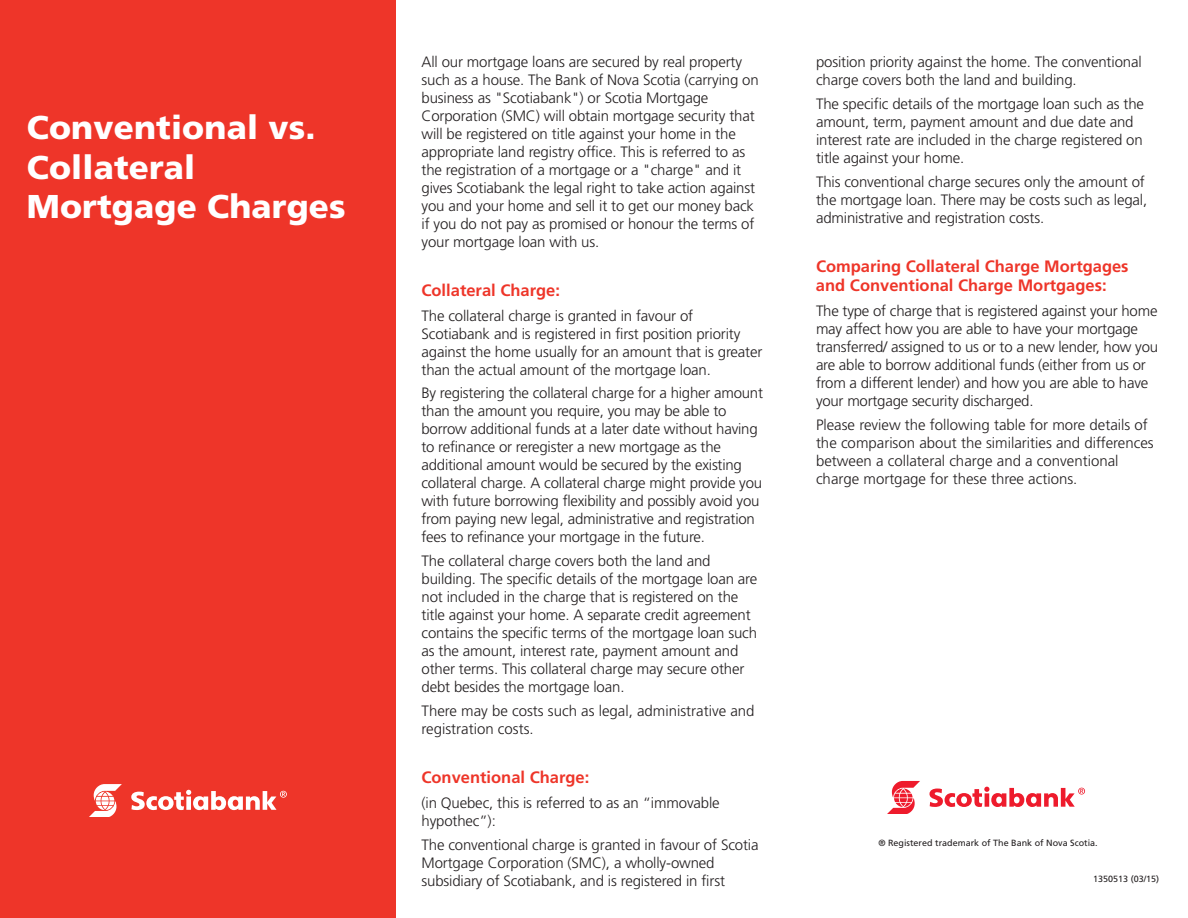
<style>
.page{position:relative;width:1188px;height:918px;background:#fff}
.page>*{position:absolute;margin:0;border:0;box-sizing:border-box;transform-origin:0 0}
.t1{font:900 33px/39.6px "Frutiger";letter-spacing:.005em;color:#fff}
.t2{font:700 16.5px/19.8px "Frutiger";color:#ee3529}
.t3{font:300 15px/18px "Frutiger";letter-spacing:-.01em;color:#231f20}
.t4{font:9px "Frutiger";color:#231f20}
</style>
<div class="page">
<div style="left:0;top:0;width:396px;height:918px;background:#ee3529"></div>
<svg style="left:888px;top:781px;width:32px;height:32px"></svg>
<svg style="left:930px;top:787px;width:155px;height:20px"></svg>
<svg style="left:90px;top:784px;width:32px;height:32px"></svg>
<svg style="left:131px;top:790px;width:156px;height:20px"></svg>
<h1 class="t1" style="left:27px;top:110px;width:320px">Conventional vs.<br>Collateral<br>Mortgage Charges</h1>
<p class="t3" style="left:422px;top:54px;width:339px">All our mortgage loans are secured by real property such as a house. The Bank of Nova Scotia (carrying on business as "Scotiabank") or Scotia Mortgage Corporation (SMC) will obtain mortgage security that will be registered on title against your home in the appropriate land registry office. This is referred to as the registration of a mortgage or a "charge" and it gives Scotiabank the legal right to take action against you and your home and sell it to get our money back if you do not pay as promised or honour the terms of your mortgage loan with us.</p>
<p class="t2" style="left:422px;top:282px;width:140px">Collateral Charge:</p>
<p class="t3" style="left:422px;top:308px;width:343px">The collateral charge is granted in favour of Scotiabank and is registered in first position priority against the home usually for an amount that is greater than the actual amount of the mortgage loan.</p>
<p class="t3" style="left:422px;top:385px;width:343px">By registering the collateral charge for a higher amount than the amount you require, you may be able to borrow additional funds at a later date without having to refinance or reregister a new mortgage as the additional amount would be secured by the existing collateral charge. A collateral charge might provide you with future borrowing flexibility and possibly avoid you from paying new legal, administrative and registration fees to refinance your mortgage in the future.</p>
<p class="t3" style="left:422px;top:553px;width:337px">The collateral charge covers both the land and building. The specific details of the mortgage loan are not included in the charge that is registered on the title against your home. A separate credit agreement contains the specific terms of the mortgage loan such as the amount, interest rate, payment amount and other terms. This collateral charge may secure other debt besides the mortgage loan.</p>
<p class="t3" style="left:422px;top:703px;width:335px">There may be costs such as legal, administrative and registration costs.</p>
<p class="t2" style="left:422px;top:769px;width:169px">Conventional Charge:</p>
<p class="t3" style="left:422px;top:795px;width:300px">(in Quebec, this is referred to as an “immovable hypothec”):</p>
<p class="t3" style="left:422px;top:837px;width:339px">The conventional charge is granted in favour of Scotia<br>Mortgage Corporation (SMC), a wholly-owned subsidiary of Scotiabank, and is registered in first</p>
<p class="t3" style="left:816px;top:54px;width:327px">position priority against the home. The conventional charge covers both the land and building.</p>
<p class="t3" style="left:816px;top:96px;width:330px">The specific details of the mortgage loan such as the amount, term, payment amount and due date and interest rate are included in the charge registered on title against your home.</p>
<p class="t3" style="left:816px;top:174px;width:333px">This conventional charge secures only the amount of the mortgage loan. There may be costs such as legal, administrative and registration costs.</p>
<p class="t2" style="left:816px;top:257px;width:314px">Comparing Collateral Charge Mortgages and Conventional Charge Mortgages:</p>
<p class="t3" style="left:816px;top:303px;width:344px">The type of charge that is registered against your home may affect how you are able to have your mortgage transferred/ assigned to us or to a new lender, how you are able to borrow additional funds (either from us or from a different lender) and how you are able to have your mortgage security discharged.</p>
<p class="t3" style="left:816px;top:417px;width:339px">Please review the following table for more details of the comparison about the similarities and differences between a collateral charge and a conventional charge mortgage for these three actions.</p>
<p class="t4" style="left:878px;top:839px;width:221px">® Registered trademark of The Bank of Nova Scotia.</p>
<p class="t4" style="left:1093px;top:875px;width:68px">1350513 (03/15)</p>
</div>
